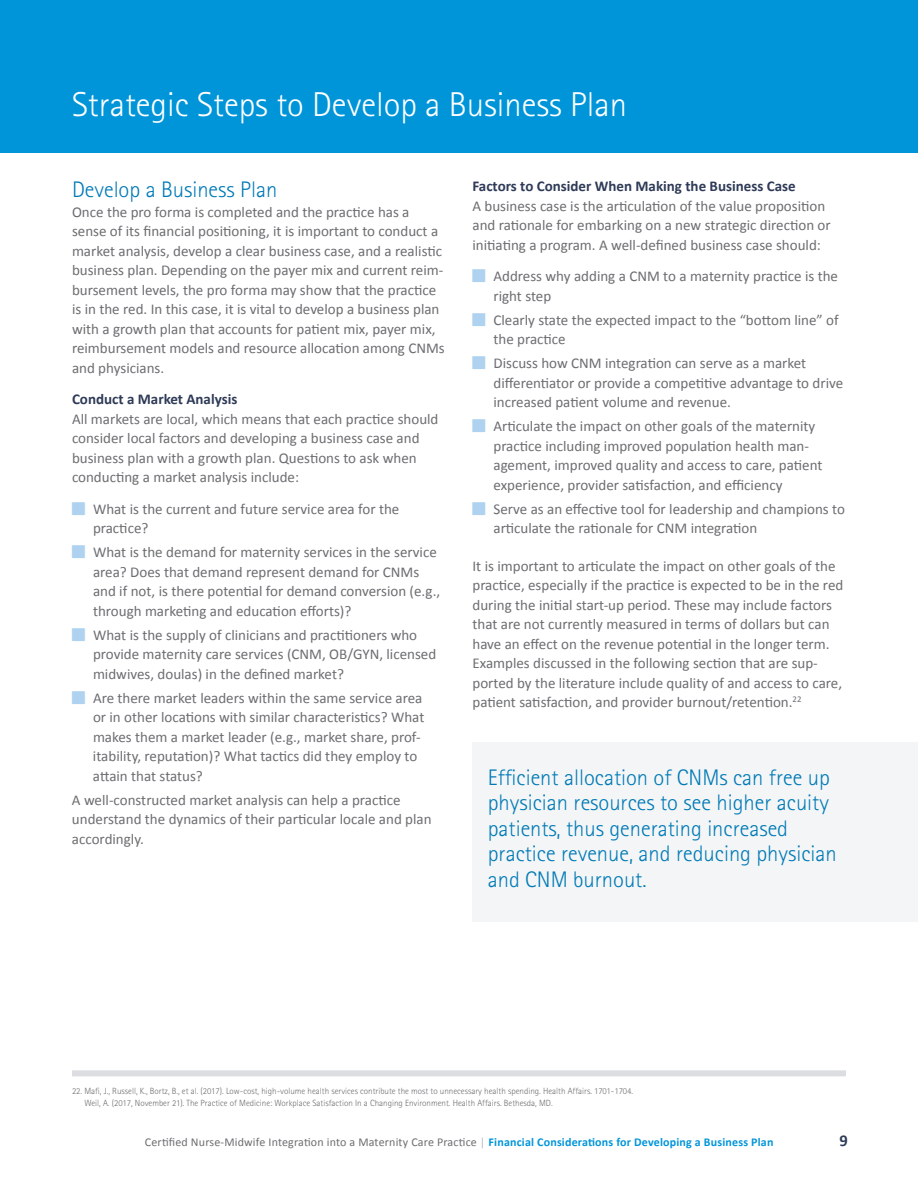
<style>
.page{position:relative;width:918px;height:1188px;background:#fff}
.page>*{position:absolute;margin:0;border:0;box-sizing:border-box;transform-origin:0 0}
.t1{font:300 34.5px "Rotis Sans Serif";color:#fff}
.t2{font:300 22.5px/25.5px "Rotis Sans Serif";color:#007ab6}
.t3{font:700 16.5px "Calibri";color:#2e3a57}
.t4{font:15px/19.5px "Calibri";color:#6c6d70}
.t5{font:700 15px "Calibri";color:#2e3a57}
.t6{font:12px "Calibri";letter-spacing:.015em;color:#6d6e70}
.t7{font:300 9px/12px "Rotis Sans Serif";color:#6c6d70}
.s1{color:#b5bac2}
.s2{font-weight:700;color:#0095d9}
</style>
<div class="page">
<div style="left:72px;top:1070px;width:774px;height:6px;background:#dbdde1"></div>
<div style="left:0;top:0;width:918px;height:153px;background:#0095d9"></div>
<div style="left:472px;top:742px;width:446px;height:180px;background:#f4f5f6"></div>
<h1 class="t1" style="left:72px;top:85px;width:557px">Strategic Steps to Develop a Business Plan</h1>
<h2 class="t2" style="left:72px;top:177px;width:207px">Develop a Business Plan</h2>
<p class="t4" style="left:72px;top:202px;width:374px">Once the pro forma is completed and the practice has a sense of its financial positioning, it is important to conduct a market analysis, develop a clear business case, and a realistic business plan. Depending on the payer mix and current reim&shy;bursement levels, the pro forma may show that the practice is in the red. In this case, it is vital to develop a business plan with a growth plan that accounts for patient mix, payer mix, reimbursement models and resource allocation among CNMs and physicians.</p>
<p class="t5" style="left:72px;top:390px;width:167px">Conduct a Market Analysis</p>
<p class="t4" style="left:72px;top:409px;width:368px">All markets are local, which means that each practice should consider local factors and developing a business case and business plan with a growth plan. Questions to ask when conducting a market analysis include:</p>
<p class="t4" style="left:93px;top:499px;width:308px">What is the current and future service area for the practice?</p>
<p class="t4" style="left:93px;top:542px;width:349px">What is the demand for maternity services in the service area? Does that demand represent demand for CNMs and if not, is there potential for demand conversion (e.g., through marketing and education efforts)?</p>
<p class="t4" style="left:93px;top:625px;width:345px">What is the supply of clinicians and practitioners who provide maternity care services (CNM, OB/GYN, licensed midwives, doulas) in the defined market?</p>
<p class="t4" style="left:93px;top:688px;width:333px">Are there market leaders within the same service area or in other locations with similar characteristics? What makes them a market leader (e.g., market share, prof&shy;itability, reputation)? What tactics did they employ to attain that status?</p>
<p class="t4" style="left:72px;top:790px;width:361px">A well-constructed market analysis can help a practice understand the dynamics of their particular locale and plan accordingly.</p>
<p class="t5" style="left:472px;top:177px;width:325px">Factors to Consider When Making the Business Case</p>
<p class="t4" style="left:472px;top:196px;width:360px">A business case is the articulation of the value proposition and rationale for embarking on a new strategic direction or initiating a program. A well-defined business case should:</p>
<p class="t4" style="left:494px;top:267px;width:346px">Address why adding a CNM to a maternity practice is the right step</p>
<p class="t4" style="left:494px;top:310px;width:347px">Clearly state the expected impact to the “bottom line” of the practice</p>
<p class="t4" style="left:494px;top:354px;width:351px">Discuss how CNM integration can serve as a market differentiator or provide a competitive advantage to drive increased patient volume and revenue.</p>
<p class="t4" style="left:494px;top:417px;width:330px">Articulate the impact on other goals of the maternity practice including improved population health man&shy;agement, improved quality and access to care, patient experience, provider satisfaction, and efficiency</p>
<p class="t4" style="left:494px;top:499px;width:353px">Serve as an effective tool for leadership and champions to articulate the rationale for CNM integration</p>
<p class="t4" style="left:473px;top:556px;width:372px">It is important to articulate the impact on other goals of the practice, especially if the practice is expected to be in the red during the initial start-up period. These may include factors that are not currently measured in terms of dollars but can have an effect on the revenue potential in the longer term.<br>Examples discussed in the following section that are sup&shy;ported by the literature include quality of and access to care, patient satisfaction, and provider burnout/retention.<sup>22</sup></p>
<h2 class="t2" style="left:488px;top:765px;width:351px">Efficient allocation of CNMs can free up physician resources to see higher acuity patients, thus generating increased practice revenue, and reducing physician and CNM burnout.</h2>
<p class="t7" style="left:84px;top:1085px;width:550px;text-indent:-12px">22. Mafi, J., Russell, K., Bortz, B., et al. (2017). Low-cost, high-volume health services contribute the most to unnecessary health spending. Health Affairs. 1701-1704.<br>Weil, A. (2017, November 21). The Practice of Medicine: Workplace Satisfaction In a Changing Environment. Health Affairs. Bethesda, MD.</p>
<p class="t6" style="left:145px;top:1134px;width:630px">Certified Nurse-Midwife Integration into a Maternity Care Practice <span class="s1">|</span> <span class="s2">Financial Considerations for Developing a Business Plan</span></p>
<p class="t3" style="left:839px;top:1130px;width:10px">9</p>
</div>
